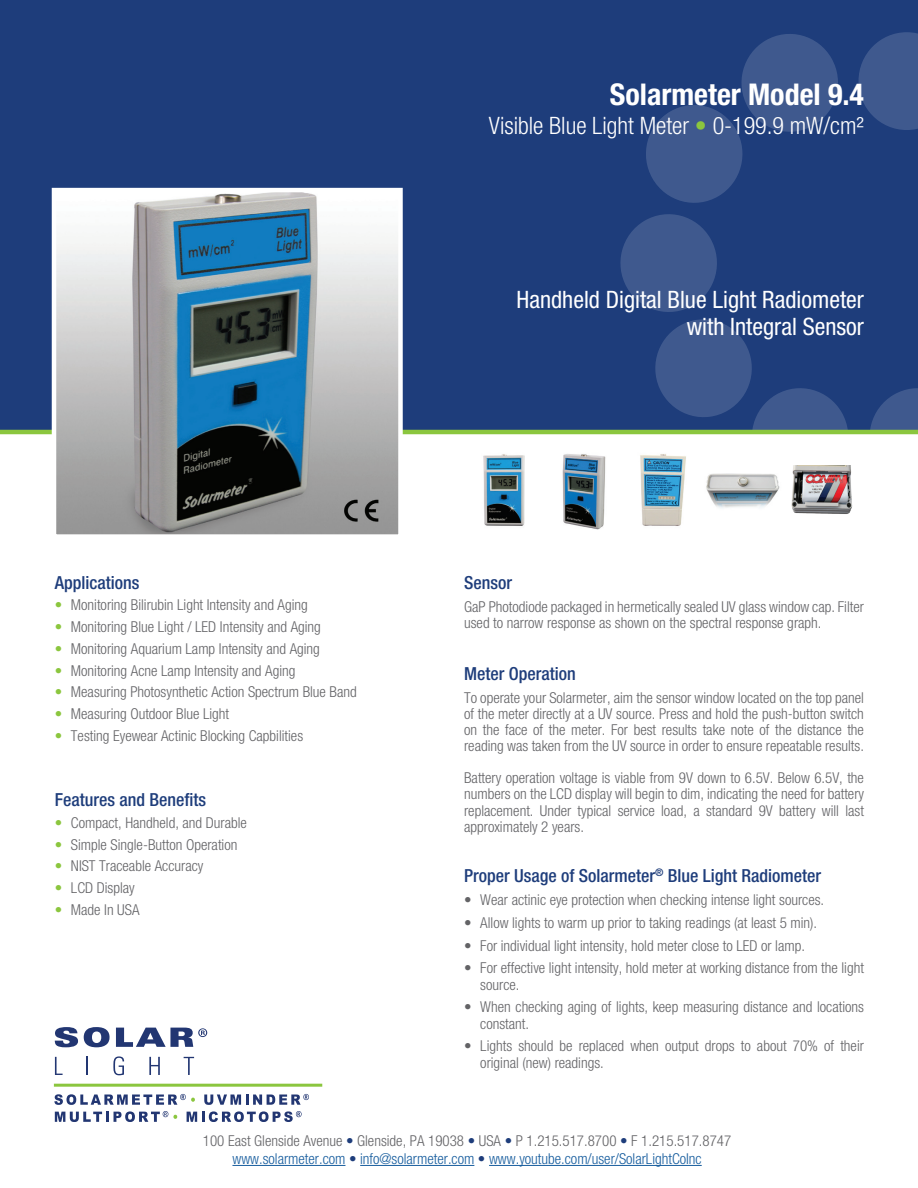
<style>
.page{position:relative;width:918px;height:1188px;background:#fff}
.page>*{position:absolute;margin:0;border:0;box-sizing:border-box;transform-origin:0 0}
.t1{font:700 condensed 30px "Helvetica Neue";color:#fff}
.t2{font:condensed 24px/27px "Helvetica Neue";color:#fff;text-align:right}
.t3{font:300 condensed 24px "Helvetica Neue";color:#fff}
.t4{font:500 condensed 18px "Helvetica Neue";color:#1e3d7b}
.t5{font:300 condensed 15px/16.2px "Helvetica Neue";color:#636366}
.t6{font:300 condensed 15px/18px "Helvetica Neue";color:#175d9e;text-align:center}
.s1{color:#8bc63e}
.s2{color:#636366}
.s3{color:#1e3d7b}
</style>
<div class="page">
<div style="left:0;top:0;width:918px;height:430px;background:#1e3d7b"></div>
<svg style="left:619px;top:31px;width:299px;height:404px;background:#294681"></svg>
<hr style="left:0;top:430px;width:918px;height:4px;background:#8bc63e">
<img style="left:57px;top:193px;width:341px;height:341px">
<div style="left:52px;top:188px;width:351px;height:351px;border:4px solid #fff"></div>
<svg style="left:55px;top:1027px;width:23px;height:20px"></svg>
<svg style="left:84px;top:1027px;width:26px;height:20px"></svg>
<svg style="left:55px;top:1057px;width:8px;height:18px"></svg>
<svg style="left:87px;top:1057px;width:1px;height:18px"></svg>
<svg style="left:113px;top:1056px;width:11px;height:19px"></svg>
<svg style="left:149px;top:1057px;width:11px;height:18px"></svg>
<svg style="left:184px;top:1057px;width:10px;height:18px"></svg>
<svg style="left:116px;top:1028px;width:91px;height:19px"></svg>
<hr style="left:54px;top:1084px;width:268px;height:3px;background:#8bc63e">
<svg style="left:54px;top:1094px;width:141px;height:11px"></svg>
<svg style="left:204px;top:1094px;width:105px;height:11px"></svg>
<svg style="left:55px;top:1111px;width:122px;height:11px"></svg>
<svg style="left:187px;top:1111px;width:115px;height:11px"></svg>
<img style="left:483px;top:454px;width:297px;height:76px">
<img style="left:792px;top:465px;width:60px;height:49px">
<hr style="left:232px;top:1165px;width:113px;height:1px;background:#175d9e">
<hr style="left:360px;top:1165px;width:114px;height:1px;background:#175d9e">
<hr style="left:489px;top:1165px;width:213px;height:1px;background:#175d9e">
<h1 class="t1" style="left:610px;top:77px;width:256px">Solarmeter Model 9.4</h1>
<h2 class="t3" style="left:489px;top:112px;width:377px">Visible Blue Light Meter <span class="s1">•</span> 0-199.9 mW/cm²</h2>
<p class="t4" style="left:55px;top:572px;width:86px">Applications</p>
<p class="t5" style="left:55px;top:597px;width:255px"><span class="s1">•</span> Monitoring Bilirubin Light Intensity and Aging</p>
<p class="t5" style="left:55px;top:619px;width:268px"><span class="s1">•</span> Monitoring Blue Light / LED Intensity and Aging</p>
<p class="t5" style="left:55px;top:640px;width:267px"><span class="s1">•</span> Monitoring Aquarium Lamp Intensity and Aging</p>
<p class="t5" style="left:55px;top:662px;width:242px"><span class="s1">•</span> Monitoring Acne Lamp Intensity and Aging</p>
<p class="t5" style="left:55px;top:684px;width:304px"><span class="s1">•</span> Measuring Photosynthetic Action Spectrum Blue Band</p>
<p class="t5" style="left:55px;top:706px;width:176px"><span class="s1">•</span> Measuring Outdoor Blue Light</p>
<p class="t5" style="left:55px;top:727px;width:250px"><span class="s1">•</span> Testing Eyewear Actinic Blocking Capbilities</p>
<p class="t4" style="left:55px;top:789px;width:153px">Features and Benefits</p>
<p class="t5" style="left:55px;top:814px;width:194px"><span class="s1">•</span> Compact, Handheld, and Durable</p>
<p class="t5" style="left:55px;top:836px;width:184px"><span class="s1">•</span> Simple Single-Button Operation</p>
<p class="t5" style="left:55px;top:858px;width:150px"><span class="s1">•</span> NIST Traceable Accuracy</p>
<p class="t5" style="left:55px;top:880px;width:82px"><span class="s1">•</span> LCD Display</p>
<p class="t5" style="left:55px;top:901px;width:86px"><span class="s1">•</span> Made In USA</p>
<h2 class="t2" style="left:517px;top:286px;width:349px">Handheld Digital Blue Light Radiometer with Integral Sensor</h2>
<p class="t4" style="left:464px;top:572px;width:50px">Sensor</p>
<p class="t5" style="left:464px;top:598px;width:401px">GaP Photodiode packaged in hermetically sealed UV glass window cap. Filter used to narrow response as shown on the spectral response graph.</p>
<p class="t4" style="left:464px;top:663px;width:113px">Meter Operation</p>
<p class="t5" style="left:464px;top:689px;width:401px;text-align:justify">To operate your Solarmeter, aim the sensor window located on the top panel of the meter directly at a UV source. Press and hold the push-button switch on the face of the meter. For best results take note of the distance the reading was taken from the UV source in order to ensure repeatable results.</p>
<p class="t5" style="left:464px;top:770px;width:401px;text-align:justify">Battery operation voltage is viable from 9V down to 6.5V. Below 6.5V, the numbers on the LCD display will begin to dim, indicating the need for battery replacement. Under typical service load, a standard 9V battery will last approximately 2 years.</p>
<p class="t4" style="left:464px;top:865px;width:358px">Proper Usage of Solarmeter<sup>®</sup> Blue Light Radiometer</p>
<p class="t5" style="left:464px;top:891px;width:362px">• Wear actinic eye protection when checking intense light sources.</p>
<p class="t5" style="left:464px;top:914px;width:355px">• Allow lights to warm up prior to taking readings (at least 5 min).</p>
<p class="t5" style="left:464px;top:937px;width:342px">• For individual light intensity, hold meter close to LED or lamp.</p>
<p class="t5" style="left:480px;top:960px;width:385px;text-indent:-16px">• For effective light intensity, hold meter at working distance from the light source.</p>
<p class="t5" style="left:480px;top:999px;width:385px;text-indent:-16px">• When checking aging of lights, keep measuring distance and locations constant.</p>
<p class="t5" style="left:480px;top:1038px;width:385px;text-indent:-16px">• Lights should be replaced when output drops to about 70% of their original (new) readings.</p>
<p class="t6" style="left:203px;top:1132px;width:530px"><span class="s2">100 East Glenside Avenue</span> <span class="s3">•</span> <span class="s2">Glenside, PA 19038</span> <span class="s3">•</span> <span class="s2">USA</span> <span class="s3">•</span> <span class="s2">P 1.215.517.8700</span> <span class="s3">•</span> <span class="s2">F 1.215.517.8747 </span>www.solarmeter.com <span class="s3">•</span> info@solarmeter.com <span class="s3">•</span> www.youtube.com/user/SolarLightCoInc</p>
</div>
